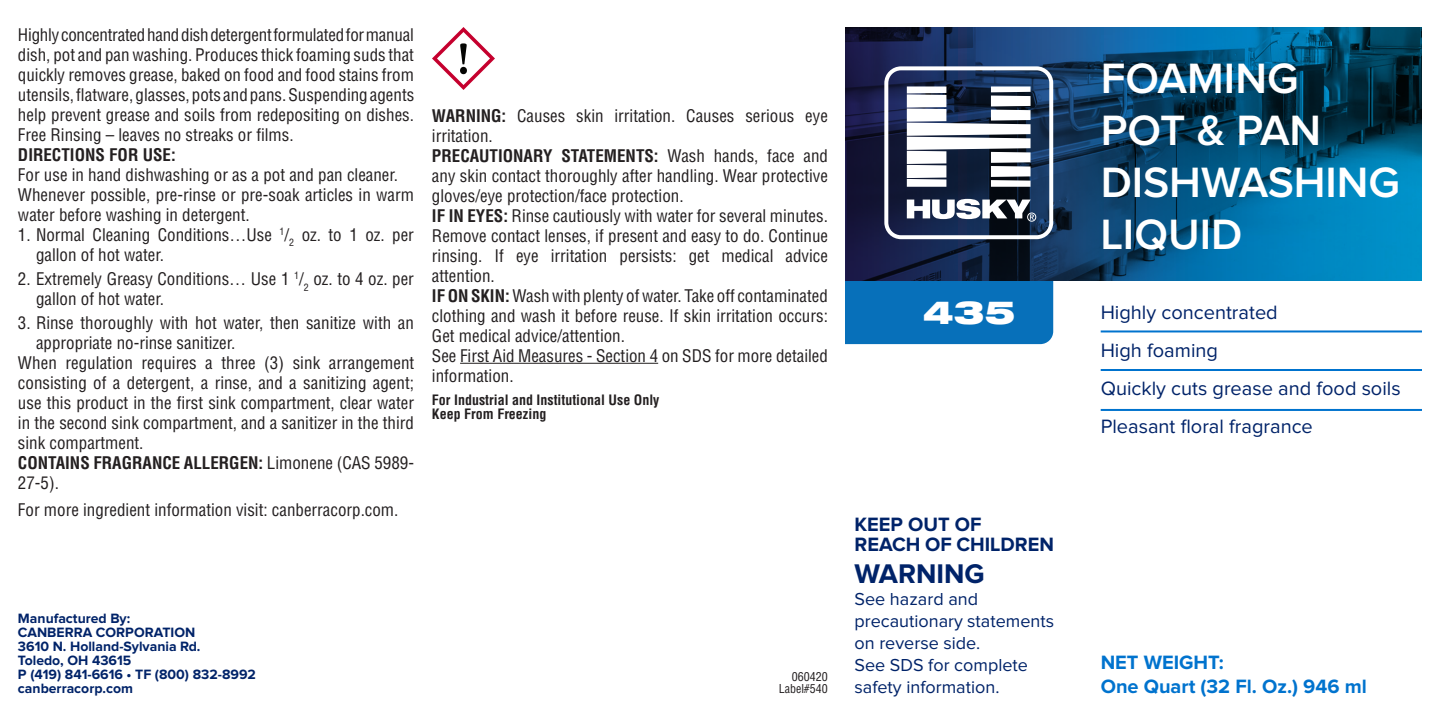
<style>
.page{position:relative;width:1440px;height:720px;background:#fff}
.page>*{position:absolute;margin:0;border:0;box-sizing:border-box;transform-origin:0 0}
.t1{font:600 44px "Proxima Nova";color:#fff}
.t2{font:900 expanded 32px "Helvetica Neue";color:#fff}
.t3{font:700 28px "Proxima Nova";color:#002369}
.t4{font:20px "Proxima Nova";color:#002369}
.t5{font:700 20px "Proxima Nova";color:#0073ce}
.t6{font:700 20px "Proxima Nova";color:#002369}
.t7{font:18px/22px "Proxima Nova";color:#002369}
.t8{font:condensed 17px/20px "Helvetica";color:#231f20}
.t9{font:700 condensed 17px/20px "Helvetica";color:#231f20}
.t10{font:700 14px "Proxima Nova";color:#002369}
.t11{font:700 condensed 14px "Helvetica";color:#231f20}
.t12{font:condensed 12px "Helvetica";color:#231f20}
.s1{font-weight:400}
.s2{font-weight:700}
</style>
<div class="page">
<hr style="left:460px;top:363px;width:198px;height:1px;background:#231f20">
<svg style="left:432px;top:27px;width:63px;height:63px"></svg>
<div style="left:846px;top:280px;width:207px;height:64px;background:#0770ba"></div>
<svg style="left:846px;top:27px;width:576px;height:253px;background:#084b75"></svg>
<svg style="left:884px;top:66px;width:169px;height:173px"></svg>
<hr style="left:1101px;top:330px;width:321px;height:2px;background:#0073ce">
<hr style="left:1101px;top:369px;width:321px;height:2px;background:#0073ce">
<hr style="left:1101px;top:409px;width:321px;height:2px;background:#0073ce">
<p class="t8" style="left:18px;top:24px;width:398px;text-align:justify">Highly concentrated hand dish detergent formulated for manual dish, pot and pan washing. Produces thick foaming suds that quickly removes grease, baked on food and food stains from utensils, flatware, glasses, pots and pans. Suspending agents help prevent grease and soils from redepositing on dishes.<br>Free Rinsing – leaves no streaks or films.</p>
<p class="t9" style="left:18px;top:144px;width:159px">DIRECTIONS FOR USE:</p>
<p class="t8" style="left:18px;top:164px;width:382px">For use in hand dishwashing or as a pot and pan cleaner.</p>
<p class="t8" style="left:18px;top:184px;width:398px">Whenever possible, pre-rinse or pre-soak articles in warm water before washing in detergent.</p>
<p class="t8" style="left:36px;top:224px;width:379px;text-indent:-18px">1. Normal Cleaning Conditions…Use <sup>1</sup>/<sub>2</sub> oz. to 1 oz. per gallon of hot water.</p>
<p class="t8" style="left:36px;top:269px;width:379px;text-indent:-18px">2. Extremely Greasy Conditions… Use 1 <sup>1</sup>/<sub>2</sub> oz. to 4 oz. per gallon of hot water.</p>
<p class="t8" style="left:36px;top:313px;width:380px;text-indent:-18px">3. Rinse thoroughly with hot water, then sanitize with an appropriate no-rinse sanitizer.</p>
<p class="t8" style="left:18px;top:353px;width:398px;text-align:justify">When regulation requires a three (3) sink arrangement consisting of a detergent, a rinse, and a sanitizing agent; use this product in the first sink compartment, clear water in the second sink compartment, and a sanitizer in the third sink compartment.</p>
<p class="t9" style="left:18px;top:453px;width:398px">CONTAINS FRAGRANCE ALLERGEN: <span class="s1">Limonene (CAS 5989-<br>27-5).</span></p>
<p class="t8" style="left:18px;top:500px;width:382px">For more ingredient information visit: canberracorp.com.</p>
<p class="t8" style="left:432px;top:105px;width:397px"><span class="s2">WARNING:</span> Causes skin irritation. Causes serious eye irritation.</p>
<p class="t8" style="left:432px;top:145px;width:398px;text-align:justify"><span class="s2">PRECAUTIONARY STATEMENTS:</span> Wash hands, face and any skin contact thoroughly after handling. Wear protective gloves/eye protection/face protection.</p>
<p class="t8" style="left:432px;top:205px;width:398px;text-align:justify"><span class="s2">IF IN EYES:</span> Rinse cautiously with water for several minutes.<br>Remove contact lenses, if present and easy to do. Continue rinsing. If eye irritation persists: get medical advice attention.</p>
<p class="t8" style="left:432px;top:285px;width:397px;text-align:justify"><span class="s2">IF ON SKIN:</span> Wash with plenty of water. Take off contaminated clothing and wash it before reuse. If skin irritation occurs:<br>Get medical advice/attention.</p>
<p class="t8" style="left:432px;top:345px;width:397px">See First Aid Measures - Section 4 on SDS for more detailed information.</p>
<p class="t11" style="left:432px;top:391px;width:229px">For Industrial and Institutional Use Only</p>
<p class="t11" style="left:432px;top:405px;width:116px">Keep From Freezing</p>
<p class="t10" style="left:18px;top:612px;width:114px">Manufactured By:</p>
<p class="t10" style="left:18px;top:626px;width:179px">CANBERRA CORPORATION</p>
<p class="t10" style="left:18px;top:640px;width:184px">3610 N. Holland-Sylvania Rd.</p>
<p class="t10" style="left:18px;top:654px;width:115px">Toledo, OH 43615</p>
<p class="t10" style="left:18px;top:668px;width:239px">P (419) 841-6616 • TF (800) 832-8992</p>
<p class="t10" style="left:18px;top:682px;width:117px">canberracorp.com</p>
<p class="t12" style="left:792px;top:669px;width:37px">060420</p>
<p class="t12" style="left:779px;top:681px;width:51px">Label#540</p>
<p class="t1" style="left:1101px;top:58px;width:199px">FOAMING</p>
<p class="t1" style="left:1101px;top:110px;width:222px">POT &amp; PAN</p>
<p class="t1" style="left:1101px;top:162px;width:301px">DISHWASHING</p>
<p class="t1" style="left:1101px;top:214px;width:143px">LIQUID</p>
<p class="t2" style="left:923px;top:291px;width:94px">435</p>
<p class="t4" style="left:1101px;top:304px;width:179px">Highly concentrated</p>
<p class="t4" style="left:1101px;top:342px;width:119px">High foaming</p>
<p class="t4" style="left:1101px;top:380px;width:302px">Quickly cuts grease and food soils</p>
<p class="t4" style="left:1101px;top:418px;width:214px">Pleasant floral fragrance</p>
<p class="t6" style="left:854px;top:515px;width:129px">KEEP OUT OF</p>
<p class="t6" style="left:854px;top:535px;width:201px">REACH OF CHILDREN</p>
<p class="t3" style="left:854px;top:561px;width:132px">WARNING</p>
<p class="t7" style="left:854px;top:589px;width:201px">See hazard and precautionary statements on reverse side.</p>
<p class="t7" style="left:854px;top:655px;width:175px">See SDS for complete safety information.</p>
<p class="t5" style="left:1101px;top:653px;width:125px">NET WEIGHT:</p>
<p class="t5" style="left:1101px;top:677px;width:268px">One Quart (32 Fl. Oz.) 946 ml</p>
</div>
